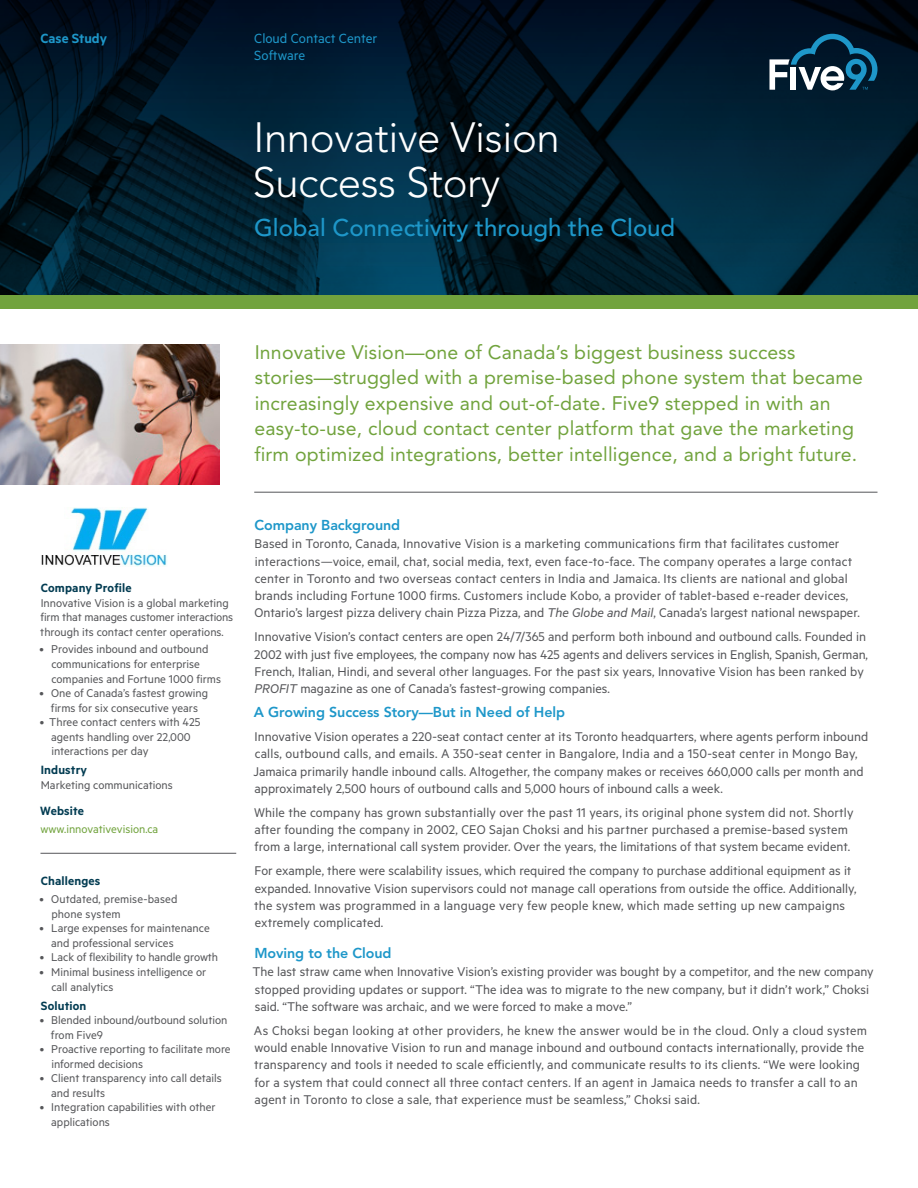
<style>
.page{position:relative;width:918px;height:1188px;background:#fff}
.page>*{position:absolute;margin:0;border:0;box-sizing:border-box;transform-origin:0 0}
.t1{font:300 42px/45px "Avenir LT Std";letter-spacing:-.01em;color:#fff}
.Subtitle{font:500 24px "Avenir LT Std";color:#1e97c9}
.Introduction{font:19.5px/25.5px "Avenir LT Std";letter-spacing:.01em;color:#71a33d}
.t2{font:15px/16.5px "Metric";color:#1e97c9}
.t3{font:600 15px "Metric";color:#1e97c9}
.Body{font:14.25px/17.2px "Metric";letter-spacing:.005em;color:#555659}
.Body-2{font:800 14.25px "Avenir LT Std";letter-spacing:-.005em;color:#1e97c9}
.Body_head{font:800 14.25px "Avenir LT Std";letter-spacing:-.005em;color:#1e97c9}
.Sidebar_subhead{font:600 13.5px "Metric";letter-spacing:.01em;color:#033c52}
.Sidebar_head{font:600 13.5px "Metric";letter-spacing:.01em;color:#033c52}
.Sidebar_bullets{font:12.75px/14.5px "Metric";color:#555659}
.Sidebar_body{font:12.75px "Metric";color:#555659}
.Sidebar_line_under{font:12.75px "Metric";color:#71a33d}
.s1{font-style:italic}
</style>
<div class="page">
<svg style="left:0;top:0;width:918px;height:296px;background:#011d2d"></svg>
<svg style="left:770px;top:34px;width:108px;height:56px;background:#2f5166"></svg>
<img style="left:0;top:344px;width:220px;height:141px">
<hr style="left:254px;top:492px;width:624px;height:1px;background:#555659">
<div style="left:0;top:296px;width:918px;height:13px;background:#71a33d"></div>
<hr style="left:40px;top:853px;width:196px;height:1px;background:#555659">
<img style="left:41px;top:507px;width:126px;height:60px">
<p class="t3" style="left:40px;top:30px;width:68px">Case Study</p>
<p class="t2" style="left:254px;top:30px;width:125px">Cloud Contact Center<br>Software</p>
<p class="t1" style="left:252px;top:116px;width:309px">Innovative Vision<br>Success Story</p>
<p class="Subtitle" style="left:254px;top:214px;width:423px">Global Connectivity through the Cloud</p>
<p class="Introduction" style="left:254px;top:340px;width:610px">Innovative Vision—one of Canada’s biggest business success stories—struggled with a premise-based phone system that became increasingly expensive and out-of-date. Five9 stepped in with an easy-to-use, cloud contact center platform that gave the marketing firm optimized integrations, better intelligence, and a bright future.</p>
<p class="Sidebar_subhead" style="left:41px;top:580px;width:92px">Company Profile</p>
<p class="Sidebar_bullets" style="left:40px;top:595px;width:195px">Innovative Vision is a global marketing firm that manages customer interactions through its contact center operations.</p>
<p class="Sidebar_bullets" style="left:51px;top:642px;width:171px;text-indent:-12px">• Provides inbound and outbound communications for enterprise companies and Fortune 1000 firms</p>
<p class="Sidebar_bullets" style="left:40px;top:685px;width:170px;text-align:center">• One of Canada’s fastest growing firms for six consecutive years</p>
<p class="Sidebar_bullets" style="left:51px;top:715px;width:151px;text-indent:-11px">• Three contact centers with 425 agents handling over 22,000 interactions per day</p>
<p class="Sidebar_subhead" style="left:41px;top:762px;width:48px">Industry</p>
<p class="Sidebar_body" style="left:41px;top:778px;width:133px">Marketing communications</p>
<p class="Sidebar_head" style="left:40px;top:802px;width:45px">Website</p>
<p class="Sidebar_line_under" style="left:41px;top:821px;width:119px">www.innovativevision.ca</p>
<p class="Sidebar_head" style="left:41px;top:873px;width:61px">Challenges</p>
<p class="Sidebar_bullets" style="left:51px;top:892px;width:128px;text-indent:-12px">• Outdated, premise-based phone system</p>
<p class="Sidebar_bullets" style="left:51px;top:921px;width:160px;text-indent:-12px">• Large expenses for maintenance and professional services</p>
<p class="Sidebar_bullets" style="left:40px;top:950px;width:180px">• Lack of flexibility to handle growth</p>
<p class="Sidebar_bullets" style="left:51px;top:964px;width:157px;text-indent:-12px">• Minimal business intelligence or call analytics</p>
<p class="Sidebar_subhead" style="left:41px;top:997px;width:47px">Solution</p>
<p class="Sidebar_bullets" style="left:51px;top:1013px;width:178px;text-indent:-11px">• Blended inbound/outbound solution from Five9</p>
<p class="Sidebar_bullets" style="left:51px;top:1042px;width:181px;text-indent:-12px">• Proactive reporting to facilitate more informed decisions</p>
<p class="Sidebar_bullets" style="left:51px;top:1071px;width:172px;text-indent:-11px">• Client transparency into call details and results</p>
<p class="Sidebar_bullets" style="left:51px;top:1100px;width:166px;text-indent:-11px">• Integration capabilities with other applications</p>
<p class="Body_head" style="left:254px;top:516px;width:147px">Company Background</p>
<p class="Body" style="left:255px;top:535px;width:607px">Based in Toronto, Canada, Innovative Vision is a marketing communications firm that facilitates customer interactions—voice, email, chat, social media, text, even face-to-face. The company operates a large contact center in Toronto and two overseas contact centers in India and Jamaica. Its clients are national and global brands including Fortune 1000 firms. Customers include Kobo, a provider of tablet-based e-reader devices, Ontario’s largest pizza delivery chain Pizza Pizza, and <span class="s1">The Globe and Mail</span>, Canada’s largest national newspaper.</p>
<p class="Body" style="left:254px;top:628px;width:615px">Innovative Vision’s contact centers are open 24/7/365 and perform both inbound and outbound calls. Founded in 2002 with just five employees, the company now has 425 agents and delivers services in English, Spanish, German, French, Italian, Hindi, and several other languages. For the past six years, Innovative Vision has been ranked by <span class="s1">PROFIT</span> magazine as one of Canada’s fastest-growing companies.</p>
<p class="Body-2" style="left:254px;top:704px;width:313px">A Growing Success Story—But in Need of Help</p>
<p class="Body" style="left:253px;top:728px;width:616px">Innovative Vision operates a 220-seat contact center at its Toronto headquarters, where agents perform inbound calls, outbound calls, and emails. A 350-seat center in Bangalore, India and a 150-seat center in Mongo Bay, Jamaica primarily handle inbound calls. Altogether, the company makes or receives 660,000 calls per month and approximately 2,500 hours of outbound calls and 5,000 hours of inbound calls a week.</p>
<p class="Body" style="left:254px;top:803px;width:601px">While the company has grown substantially over the past 11 years, its original phone system did not. Shortly after founding the company in 2002, CEO Sajan Choksi and his partner purchased a premise-based system from a large, international call system provider. Over the years, the limitations of that system became evident.</p>
<p class="Body" style="left:254px;top:862px;width:604px">For example, there were scalability issues, which required the company to purchase additional equipment as it expanded. Innovative Vision supervisors could not manage call operations from outside the office. Additionally, the system was programmed in a language very few people knew, which made setting up new campaigns extremely complicated.</p>
<p class="Body_head" style="left:255px;top:944px;width:138px">Moving to the Cloud</p>
<p class="Body" style="left:252px;top:963px;width:623px">The last straw came when Innovative Vision’s existing provider was bought by a competitor, and the new company stopped providing updates or support. “The idea was to migrate to the new company, but it didn’t work,” Choksi said. “The software was archaic, and we were forced to make a move.”</p>
<p class="Body" style="left:254px;top:1021px;width:615px">As Choksi began looking at other providers, he knew the answer would be in the cloud. Only a cloud system would enable Innovative Vision to run and manage inbound and outbound contacts internationally, provide the transparency and tools it needed to scale efficiently, and communicate results to its clients. “We were looking for a system that could connect all three contact centers. If an agent in Jamaica needs to transfer a call to an agent in Toronto to close a sale, that experience must be seamless,” Choksi said.</p>
</div>
